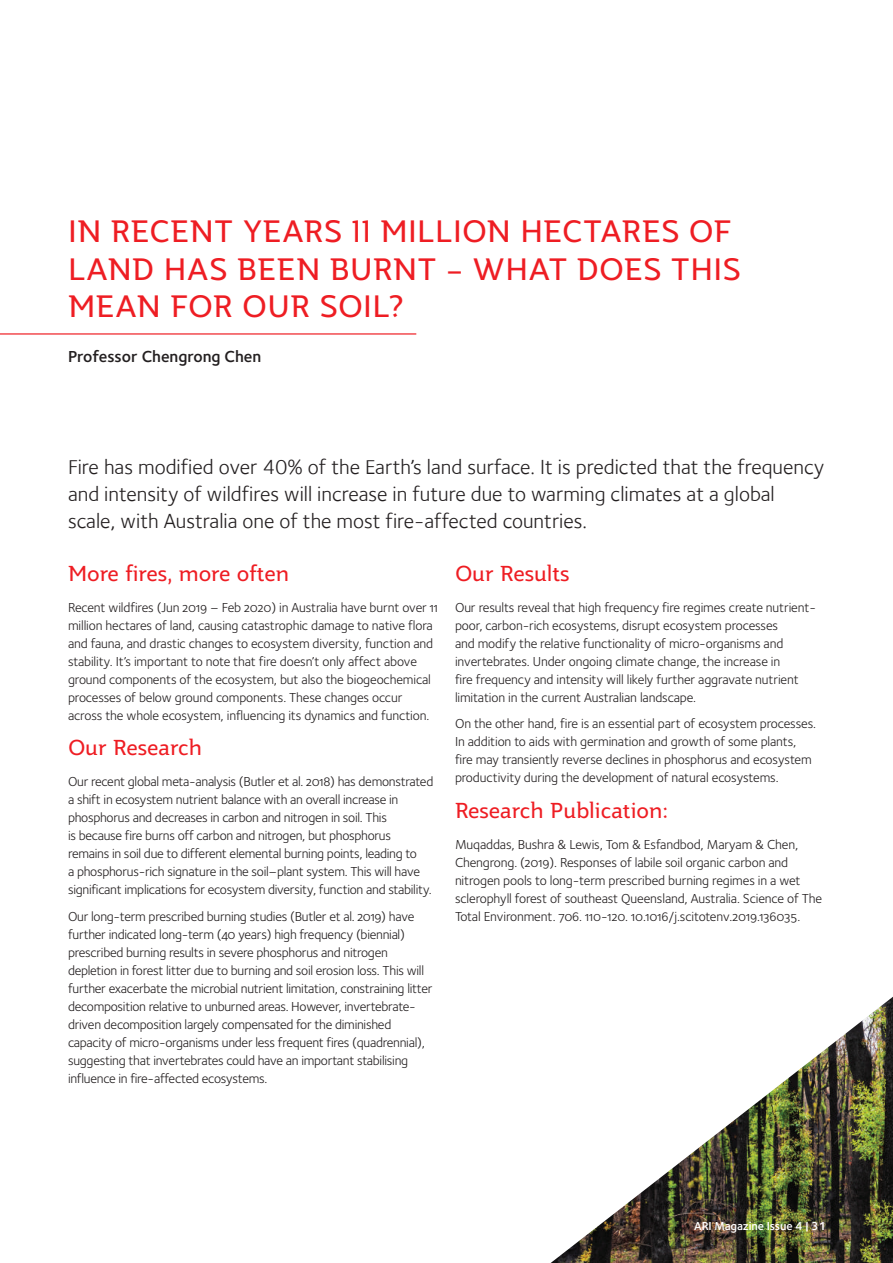
<style>
.page{position:relative;width:893px;height:1263px;background:#fff}
.page>*{position:absolute;margin:0;border:0;box-sizing:border-box;transform-origin:0 0}
.t1{font:30px/37.5px "Jotia";letter-spacing:.01em;color:#ee1d23}
.t2{font:21px/27px "Foundry Sterling";color:#231f20}
.t3{font:21px "Jotia";color:#ee1d23}
.t4{font:600 16.5px "Foundry Sterling";color:#231f20}
.t5{font:13.5px/18px "Foundry Sterling Book OSF";letter-spacing:-.015em;color:#231f20}
.t6{font:600 12px "Foundry Sterling";letter-spacing:-.01em;color:#fff}
</style>
<div class="page">
<hr style="left:0;top:333px;width:416px;height:2px;background:#ee1d23">
<img style="left:551px;top:997px;width:342px;height:266px">
<h1 class="t1" style="left:68px;top:213px;width:674px">IN RECENT YEARS 11 MILLION HECTARES OF<br>LAND HAS BEEN BURNT – WHAT DOES THIS<br>MEAN FOR OUR SOIL?</h1>
<p class="t4" style="left:68px;top:347px;width:195px">Professor Chengrong Chen</p>
<p class="t2" style="left:68px;top:454px;width:758px">Fire has modified over 40% of the Earth’s land surface. It is predicted that the frequency and intensity of wildfires will increase in future due to warming climates at a global scale, with Australia one of the most fire-affected countries.</p>
<h2 class="t3" style="left:68px;top:559px;width:223px">More fires, more often</h2>
<p class="t5" style="left:68px;top:598px;width:371px">Recent wildfires (Jun 2019 – Feb 2020) in Australia have burnt over 11 million hectares of land, causing catastrophic damage to native flora and fauna, and drastic changes to ecosystem diversity, function and stability. It’s important to note that fire doesn’t only affect above ground components of the ecosystem, but also the biogeochemical processes of below ground components. These changes occur across the whole ecosystem, influencing its dynamics and function.</p>
<h2 class="t3" style="left:68px;top:734px;width:135px">Our Research</h2>
<p class="t5" style="left:68px;top:772px;width:367px">Our recent global meta-analysis (Butler et al. 2018) has demonstrated a shift in ecosystem nutrient balance with an overall increase in phosphorus and decreases in carbon and nitrogen in soil. This<br>is because fire burns off carbon and nitrogen, but phosphorus remains in soil due to different elemental burning points, leading to<br>a phosphorus-rich signature in the soil–plant system. This will have significant implications for ecosystem diversity, function and stability.</p>
<p class="t5" style="left:68px;top:907px;width:366px">Our long-term prescribed burning studies (Butler et al. 2019) have further indicated long-term (40 years) high frequency (biennial) prescribed burning results in severe phosphorus and nitrogen depletion in forest litter due to burning and soil erosion loss. This will further exacerbate the microbial nutrient limitation, constraining litter decomposition relative to unburned areas. However, invertebrate&shy;driven decomposition largely compensated for the diminished capacity of micro-organisms under less frequent fires (quadrennial), suggesting that invertebrates could have an important stabilising influence in fire-affected ecosystems.</p>
<h2 class="t3" style="left:455px;top:559px;width:116px">Our Results</h2>
<p class="t5" style="left:455px;top:598px;width:362px">Our results reveal that high frequency fire regimes create nutrient&shy;poor, carbon-rich ecosystems, disrupt ecosystem processes<br>and modify the relative functionality of micro-organisms and invertebrates. Under ongoing climate change, the increase in<br>fire frequency and intensity will likely further aggravate nutrient limitation in the current Australian landscape.</p>
<p class="t5" style="left:455px;top:715px;width:363px">On the other hand, fire is an essential part of ecosystem processes.<br>In addition to aids with germination and growth of some plants, fire may transiently reverse declines in phosphorus and ecosystem productivity during the development of natural ecosystems.</p>
<h2 class="t3" style="left:455px;top:796px;width:215px">Research Publication:</h2>
<p class="t5" style="left:455px;top:835px;width:369px">Muqaddas, Bushra &amp; Lewis, Tom &amp; Esfandbod, Maryam &amp; Chen, Chengrong. (2019). Responses of labile soil organic carbon and nitrogen pools to long-term prescribed burning regimes in a wet sclerophyll forest of southeast Queensland, Australia. Science of The Total Environment. 706. 110-120. 10.1016/j.scitotenv.2019.136035.</p>
<p class="t6" style="left:694px;top:1218px;width:133px">ARI Magazine Issue 4 | 31</p>
</div>
